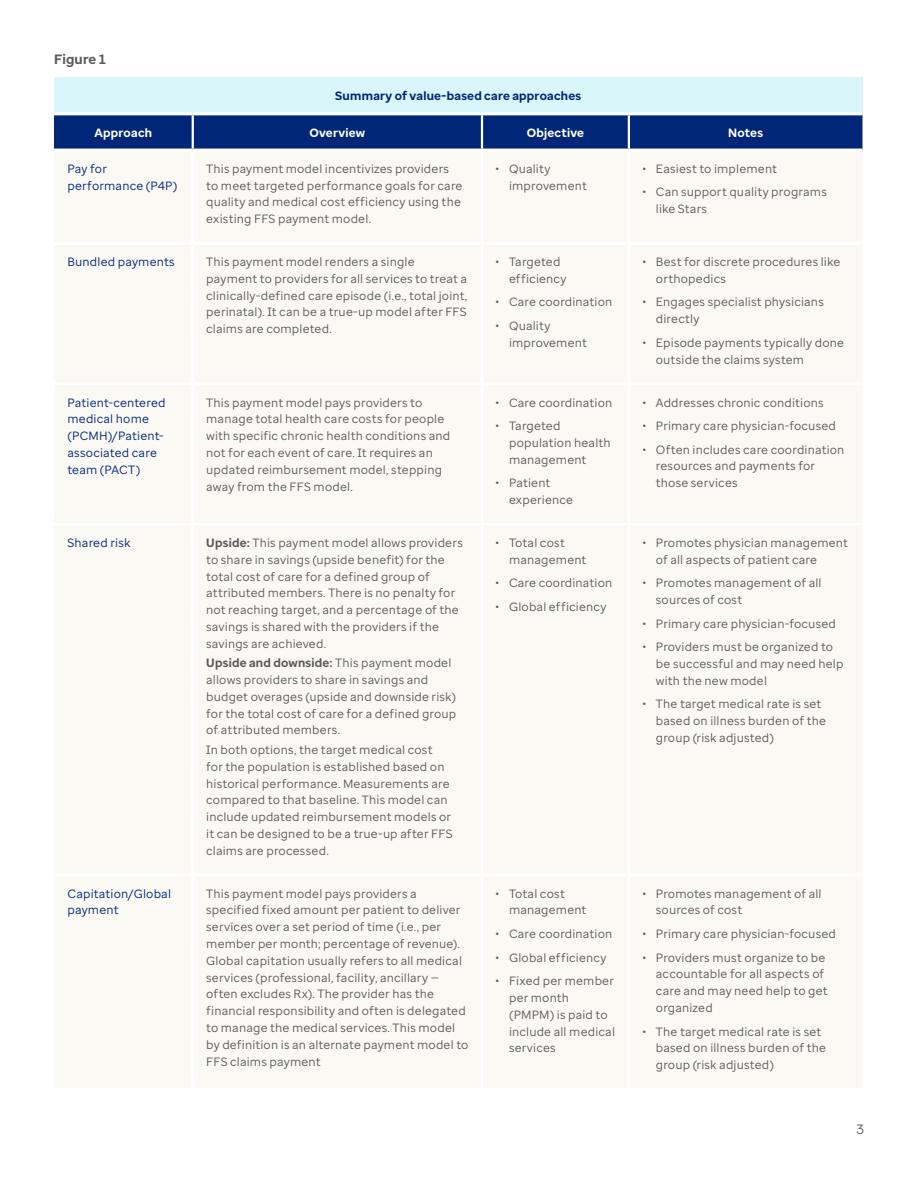
<style>
.page{position:relative;width:918px;height:1188px;background:#fff}
.page>*{position:absolute;margin:0;border:0;box-sizing:border-box;transform-origin:0 0}
.Body{font:700 13.5px "Optum Sans";letter-spacing:.015em;color:#5a5a5a}
.t1{font:13.5px "Optum Sans";color:#5a5a5a}
.Body-2{font:12px/16.8px "Optum Sans";letter-spacing:.015em;color:#5a5a5a}
.Body-3{font:12px/16.8px "Optum Sans";letter-spacing:.015em;color:#002677}
.Body-4{font:700 12px "Optum Sans";letter-spacing:.02em;color:#002677}
.Body-5{font:700 12px "Optum Sans";letter-spacing:.02em;color:#fff}
.s1{font-weight:700}
</style>
<div class="page">
<div style="left:54px;top:78px;width:808px;height:36px;background:#d9f6fa"></div>
<div style="left:54px;top:115px;width:808px;height:34px;background:#002677"></div>
<div style="left:54px;top:152px;width:808px;height:935px;background:#fbf9f4"></div>
<hr style="left:54px;top:112px;width:139px;height:3px;background:#fff">
<hr style="left:193px;top:112px;width:289px;height:3px;background:#fff">
<hr style="left:482px;top:112px;width:147px;height:3px;background:#fff">
<hr style="left:629px;top:112px;width:234px;height:3px;background:#fff">
<hr style="left:192px;top:115px;width:2px;height:34px;background:#fff">
<hr style="left:481px;top:115px;width:2px;height:34px;background:#fff">
<hr style="left:628px;top:115px;width:2px;height:34px;background:#fff">
<hr style="left:191px;top:152px;width:3px;height:90px;background:#fff">
<hr style="left:481px;top:152px;width:3px;height:90px;background:#fff">
<hr style="left:627px;top:152px;width:3px;height:90px;background:#fff">
<hr style="left:54px;top:242px;width:139px;height:3px;background:#fff">
<hr style="left:193px;top:242px;width:289px;height:3px;background:#fff">
<hr style="left:191px;top:245px;width:3px;height:137px;background:#fff">
<hr style="left:482px;top:242px;width:147px;height:3px;background:#fff">
<hr style="left:481px;top:245px;width:3px;height:137px;background:#fff">
<hr style="left:629px;top:242px;width:234px;height:3px;background:#fff">
<hr style="left:627px;top:245px;width:3px;height:137px;background:#fff">
<hr style="left:54px;top:382px;width:139px;height:3px;background:#fff">
<hr style="left:193px;top:382px;width:289px;height:3px;background:#fff">
<hr style="left:191px;top:385px;width:3px;height:138px;background:#fff">
<hr style="left:482px;top:382px;width:147px;height:3px;background:#fff">
<hr style="left:481px;top:385px;width:3px;height:138px;background:#fff">
<hr style="left:629px;top:382px;width:234px;height:3px;background:#fff">
<hr style="left:627px;top:385px;width:3px;height:138px;background:#fff">
<hr style="left:54px;top:523px;width:139px;height:3px;background:#fff">
<hr style="left:193px;top:523px;width:289px;height:3px;background:#fff">
<hr style="left:191px;top:526px;width:3px;height:347px;background:#fff">
<hr style="left:482px;top:523px;width:147px;height:3px;background:#fff">
<hr style="left:481px;top:526px;width:3px;height:347px;background:#fff">
<hr style="left:629px;top:523px;width:234px;height:3px;background:#fff">
<hr style="left:627px;top:526px;width:3px;height:347px;background:#fff">
<hr style="left:54px;top:873px;width:139px;height:3px;background:#fff">
<hr style="left:193px;top:873px;width:289px;height:3px;background:#fff">
<hr style="left:191px;top:876px;width:3px;height:212px;background:#fff">
<hr style="left:482px;top:873px;width:147px;height:3px;background:#fff">
<hr style="left:481px;top:876px;width:3px;height:212px;background:#fff">
<hr style="left:629px;top:873px;width:234px;height:3px;background:#fff">
<hr style="left:627px;top:876px;width:3px;height:212px;background:#fff">
<p class="Body" style="left:54px;top:51px;width:53px">Figure 1</p>
<p class="Body-4" style="left:335px;top:88px;width:248px">Summary of value-based care approaches</p>
<p class="Body-5" style="left:95px;top:124px;width:59px">Approach</p>
<p class="Body-5" style="left:310px;top:124px;width:57px">Overview</p>
<p class="Body-5" style="left:527px;top:124px;width:59px">Objective</p>
<p class="Body-5" style="left:728px;top:124px;width:36px">Notes</p>
<p class="Body-3" style="left:68px;top:160px;width:111px">Pay for performance (P4P)</p>
<p class="Body-2" style="left:206px;top:160px;width:258px">This payment model incentivizes providers to meet targeted performance goals for care quality and medical cost efficiency using the existing FFS payment model.</p>
<p class="Body-2" style="left:509px;top:160px;width:79px;text-indent:-14px">• Quality improvement</p>
<p class="Body-2" style="left:642px;top:160px;width:136px">• Easiest to implement</p>
<p class="Body-2" style="left:656px;top:184px;width:173px;text-indent:-14px">• Can support quality programs like Stars</p>
<p class="Body-3" style="left:68px;top:253px;width:109px">Bundled payments</p>
<p class="Body-2" style="left:206px;top:253px;width:263px">This payment model renders a single payment to providers for all services to treat a clinically-defined care episode (i.e., total joint, perinatal). It can be a true-up model after FFS claims are completed.</p>
<p class="Body-2" style="left:509px;top:253px;width:59px;text-indent:-14px">• Targeted efficiency</p>
<p class="Body-2" style="left:496px;top:294px;width:118px">• Care coordination</p>
<p class="Body-2" style="left:509px;top:317px;width:79px;text-indent:-14px">• Quality improvement</p>
<p class="Body-3" style="left:68px;top:394px;width:100px">Patient-centered medical home (PCMH)/Patient&shy;associated care team (PACT)</p>
<p class="Body-2" style="left:206px;top:394px;width:246px">This payment model pays providers to manage total health care costs for people with specific chronic health conditions and not for each event of care. It requires an updated reimbursement model, stepping away from the FFS model.</p>
<p class="Body-2" style="left:496px;top:394px;width:118px">• Care coordination</p>
<p class="Body-2" style="left:509px;top:417px;width:103px;text-indent:-14px">• Targeted population health management</p>
<p class="Body-2" style="left:509px;top:474px;width:66px;text-indent:-14px">• Patient experience</p>
<p class="Body-3" style="left:68px;top:534px;width:64px">Shared risk</p>
<p class="Body-2" style="left:206px;top:534px;width:258px"><span class="s1">Upside:</span> This payment model allows providers to share in savings (upside benefit) for the total cost of care for a defined group of attributed members. There is no penalty for not reaching target, and a percentage of the savings is shared with the providers if the savings are achieved.</p>
<p class="Body-2" style="left:206px;top:654px;width:252px"><span class="s1">Upside and downside:</span> This payment model allows providers to share in savings and budget overages (upside and downside risk) for the total cost of care for a defined group of attributed members.</p>
<p class="Body-2" style="left:206px;top:741px;width:248px">In both options, the target medical cost<br>for the population is established based on historical performance. Measurements are compared to that baseline. This model can include updated reimbursement models or it can be designed to be a true-up after FFS claims are processed.</p>
<p class="Body-2" style="left:509px;top:534px;width:79px;text-indent:-14px">• Total cost management</p>
<p class="Body-2" style="left:496px;top:575px;width:118px">• Care coordination</p>
<p class="Body-2" style="left:496px;top:598px;width:112px">• Global efficiency</p>
<p class="Body-3" style="left:68px;top:885px;width:105px">Capitation/Global payment</p>
<p class="Body-2" style="left:206px;top:885px;width:264px">This payment model pays providers a specified fixed amount per patient to deliver services over a set period of time (i.e., per member per month; percentage of revenue).<br>Global capitation usually refers to all medical services (professional, facility, ancillary — often excludes Rx). The provider has the financial responsibility and often is delegated to manage the medical services. This model by definition is an alternate payment model to FFS claims payment</p>
<p class="Body-2" style="left:509px;top:885px;width:79px;text-indent:-14px">• Total cost management</p>
<p class="Body-2" style="left:496px;top:925px;width:118px">• Care coordination</p>
<p class="Body-2" style="left:496px;top:949px;width:112px">• Global efficiency</p>
<p class="Body-2" style="left:509px;top:972px;width:108px;text-indent:-14px">• Fixed per member per month (PMPM) is paid to include all medical services</p>
<p class="Body-2" style="left:656px;top:253px;width:186px;text-indent:-14px">• Best for discrete procedures like orthopedics</p>
<p class="Body-2" style="left:656px;top:294px;width:169px;text-indent:-14px">• Engages specialist physicians directly</p>
<p class="Body-2" style="left:656px;top:334px;width:190px;text-indent:-14px">• Episode payments typically done outside the claims system</p>
<p class="Body-2" style="left:642px;top:394px;width:183px">• Addresses chronic conditions</p>
<p class="Body-2" style="left:642px;top:417px;width:195px">• Primary care physician-focused</p>
<p class="Body-2" style="left:656px;top:441px;width:190px;text-indent:-14px">• Often includes care coordination resources and payments for those services</p>
<p class="Body-2" style="left:656px;top:534px;width:194px;text-indent:-14px">• Promotes physician management of all aspects of patient care</p>
<p class="Body-2" style="left:656px;top:575px;width:167px;text-indent:-14px">• Promotes management of all sources of cost</p>
<p class="Body-2" style="left:642px;top:615px;width:195px">• Primary care physician-focused</p>
<p class="Body-2" style="left:656px;top:638px;width:189px;text-indent:-14px">• Providers must be organized to be successful and may need help with the new model</p>
<p class="Body-2" style="left:656px;top:696px;width:172px;text-indent:-14px">• The target medical rate is set based on illness burden of the group (risk adjusted)</p>
<p class="Body-2" style="left:656px;top:885px;width:167px;text-indent:-14px">• Promotes management of all sources of cost</p>
<p class="Body-2" style="left:642px;top:925px;width:195px">• Primary care physician-focused</p>
<p class="Body-2" style="left:656px;top:949px;width:173px;text-indent:-14px">• Providers must organize to be accountable for all aspects of care and may need help to get organized</p>
<p class="Body-2" style="left:656px;top:1023px;width:172px;text-indent:-14px">• The target medical rate is set based on illness burden of the group (risk adjusted)</p>
<p class="t1" style="left:856px;top:1120px;width:9px">3</p>
</div>
